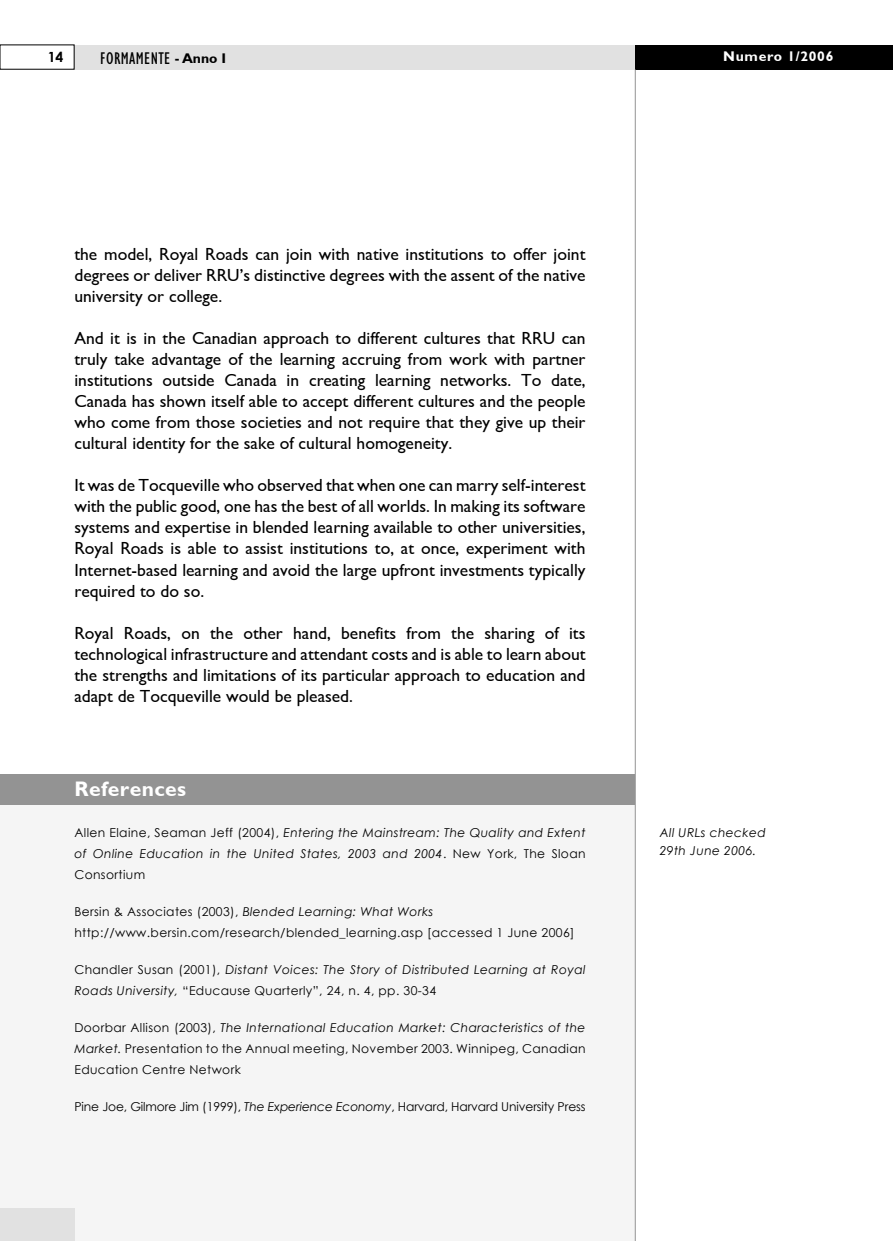
<style>
.page{position:relative;width:893px;height:1241px;background:#fff}
.page>*{position:absolute;margin:0;border:0;box-sizing:border-box;transform-origin:0 0}
.testo{font:700 21px "Formamente";letter-spacing:.02em;color:#fff}
.testo-2{font:17.5px/21px "Formamente";color:#000;text-align:justify}
.t1{font:condensed 17.5px "Gill Sans";letter-spacing:.02em;color:#000}
.t2{font:700 14px "Formamente";letter-spacing:.05em;color:#fff}
.Normale{font:700 14px "Century Gothic";color:#000}
.testo-3{font:italic 12.25px/21px "Century Gothic";letter-spacing:.03em;color:#000;text-align:justify}
.testo-4{font:12.25px/21px "Century Gothic";letter-spacing:.03em;color:#000;text-align:justify}
.testo-5{font:12.25px "Century Gothic";letter-spacing:-.01em;color:#000}
.s1{font-family:"Formamente";font-weight:700;font-stretch:normal;font-size:14px}
.s2{font-style:normal}
.s3{font-style:italic}
</style>
<div class="page">
<div style="left:0;top:774px;width:635px;height:31px;background:#939393"></div>
<div style="left:0;top:805px;width:635px;height:435px;background:#f5f5f5"></div>
<div style="left:74px;top:45px;width:819px;height:24px;background:#e1e1e1"></div>
<div style="left:635px;top:45px;width:258px;height:24px;background:#000"></div>
<hr style="left:635px;top:69px;width:1px;height:1171px;background:#939393">
<div style="left:0;top:1208px;width:74px;height:32px;background:#e1e1e1"></div>
<p class="Normale" style="left:48px;top:49px;width:17px">14</p>
<p class="t1" style="left:100px;top:48px;width:127px">FORMAMENTE <span class="s1">- Anno I</span></p>
<p class="t2" style="left:723px;top:48px;width:112px">Numero 1/2006</p>
<p class="t2" style="left:704px;top:48px;width:92px">Numero 1 - 2</p>
<p class="testo-2" style="left:74px;top:244px;width:513px">the model, Royal Roads can join with native institutions to offer joint degrees or deliver RRU’s distinctive degrees with the assent of the native university or college.</p>
<p class="testo-2" style="left:74px;top:328px;width:513px">And it is in the Canadian approach to different cultures that RRU can truly take advantage of the learning accruing from work with partner institutions outside Canada in creating learning networks. To date, Canada has shown itself able to accept different cultures and the people who come from those societies and not require that they give up their cultural identity for the sake of cultural homogeneity.</p>
<p class="testo-2" style="left:74px;top:475px;width:513px">It was de Tocqueville who observed that when one can marry self-interest with the public good, one has the best of all worlds. In making its software systems and expertise in blended learning available to other universities, Royal Roads is able to assist institutions to, at once, experiment with Internet-based learning and avoid the large upfront investments typically required to do so.</p>
<p class="testo-2" style="left:74px;top:622px;width:513px">Royal Roads, on the other hand, benefits from the sharing of its technological infrastructure and attendant costs and is able to learn about the strengths and limitations of its particular approach to education and adapt de Tocqueville would be pleased.</p>
<p class="testo" style="left:74px;top:776px;width:113px">References</p>
<p class="testo-3" style="left:74px;top:822px;width:513px"><span class="s2">Allen Elaine, Seaman Jeff (2004),</span> Entering the Mainstream: The Quality and Extent of Online Education in the United States, 2003 and 2004<span class="s2">. New York, The Sloan Consortium</span></p>
<p class="testo-3" style="left:74px;top:900px;width:360px"><span class="s2">Bersin &amp; Associates (2003),</span> Blended Learning: What Works</p>
<p class="testo-4" style="left:74px;top:921px;width:502px">http://www.bersin.com/research/blended_learning.asp [accessed 1 June 2006]</p>
<p class="testo-3" style="left:74px;top:958px;width:513px"><span class="s2">Chandler Susan (2001),</span> Distant Voices: The Story of Distributed Learning at Royal<br>Roads University, <span class="s2">“Educause Quarterly”, 24, n. 4, pp. 30-34</span></p>
<p class="testo-4" style="left:74px;top:1016px;width:513px">Doorbar Allison (2003), <span class="s3">The International Education Market: Characteristics of the Market.</span> Presentation to the Annual meeting, November 2003. Winnipeg, Canadian Education Centre Network</p>
<p class="testo-5" style="left:74px;top:1098px;width:513px">Pine Joe, Gilmore Jim (1999), <span class="s3">The Experience Economy</span>, Harvard, Harvard University Press</p>
<p class="testo-3" style="left:660px;top:821px;width:107px">All URLs checked</p>
<p class="testo-3" style="left:660px;top:839px;width:98px">29th June 2006.</p>
</div>
